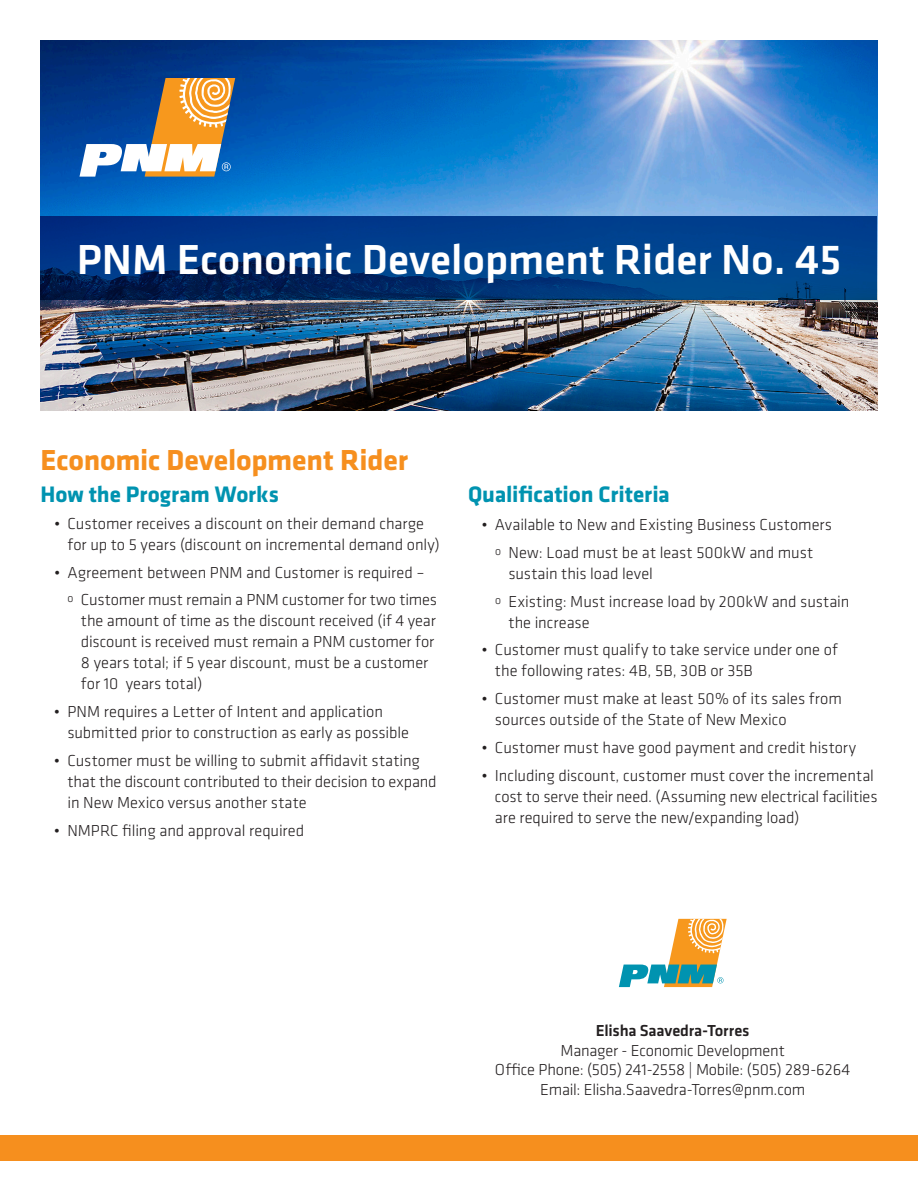
<style>
.page{position:relative;width:918px;height:1188px;background:#fff}
.page>*{position:absolute;margin:0;border:0;box-sizing:border-box;transform-origin:0 0}
.t1{font:500 43.5px "Klavika";color:#fff}
.t2{font:700 30px "Klavika";letter-spacing:-.005em;color:#f68f1e}
.t3{font:700 23.25px "Klavika";letter-spacing:-.005em;color:#0093b0}
.t4{font:300 16.5px/21px "Klavika Basic";letter-spacing:-.005em;color:#231f20}
.t5{font:300 16.5px/19.5px "Klavika";letter-spacing:-.015em;color:#231f20;text-align:center}
.t6{font:500 16.5px "Klavika";letter-spacing:-.01em;color:#231f20}
</style>
<div class="page">
<img style="left:40px;top:40px;width:838px;height:370px">
<svg style="left:80px;top:78px;width:155px;height:99px"></svg>
<svg style="left:40px;top:217px;width:838px;height:83px;background:#003980"></svg>
<div style="left:0;top:1136px;width:918px;height:25px;background:#f68f1e"></div>
<svg style="left:619px;top:919px;width:108px;height:68px"></svg>
<h1 class="t1" style="left:77px;top:230px;width:766px">PNM Economic Development Rider No. 45</h1>
<h2 class="t2" style="left:40px;top:438px;width:369px">Economic Development Rider</h2>
<h3 class="t3" style="left:40px;top:477px;width:240px">How the Program Works</h3>
<p class="t4" style="left:67px;top:513px;width:374px;text-indent:-13px">• Customer receives a discount on their demand charge for up to 5 years (discount on incremental demand only)</p>
<p class="t4" style="left:68px;top:558px;width:371px;line-height:27.8px;text-indent:-14px">• Agreement between PNM and Customer is required –<br><sup>o</sup> Customer must remain a PNM customer for two times</p>
<p class="t4" style="left:81px;top:610px;width:356px">the amount of time as the discount received (if 4 year discount is received must remain a PNM customer for 8 years total; if 5 year discount, must be a customer for 10 years total)</p>
<p class="t4" style="left:67px;top:701px;width:343px;text-indent:-13px">• PNM requires a Letter of Intent and application submitted prior to construction as early as possible</p>
<p class="t4" style="left:67px;top:750px;width:371px;text-indent:-13px">• Customer must be willing to submit affidavit stating that the discount contributed to their decision to expand in New Mexico versus another state</p>
<p class="t4" style="left:54px;top:820px;width:252px">• NMPRC filing and approval required</p>
<h3 class="t3" style="left:468px;top:477px;width:203px">Qualification Criteria</h3>
<p class="t4" style="left:482px;top:511px;width:352px;line-height:27.8px;text-align:center">• Available to New and Existing Business Customers <sup>o</sup> New: Load must be at least 500kW and must</p>
<p class="t4" style="left:495px;top:559px;width:356px;line-height:27.8px;text-indent:13px">sustain this load level<br><sup>o</sup> Existing: Must increase load by 200kW and sustain</p>
<p class="t4" style="left:508px;top:612px;width:83px">the increase</p>
<p class="t4" style="left:495px;top:639px;width:344px;text-indent:-13px">• Customer must qualify to take service under one of the following rates: 4B, 5B, 30B or 35B</p>
<p class="t4" style="left:495px;top:688px;width:348px;text-indent:-13px">• Customer must make at least 50% of its sales from sources outside of the State of New Mexico</p>
<p class="t4" style="left:481px;top:737px;width:376px">• Customer must have good payment and credit history</p>
<p class="t4" style="left:495px;top:765px;width:384px;text-indent:-13px">• Including discount, customer must cover the incremental cost to serve their need. (Assuming new electrical facilities are required to serve the new/expanding load)</p>
<p class="t6" style="left:596px;top:1020px;width:155px">Elisha Saavedra-Torres</p>
<p class="t5" style="left:495px;top:1040px;width:357px">Manager - Economic Development<br>Office Phone: (505) 241-2558 | Mobile: (505) 289-6264<br>Email: Elisha.Saavedra-Torres@pnm.com</p>
</div>
